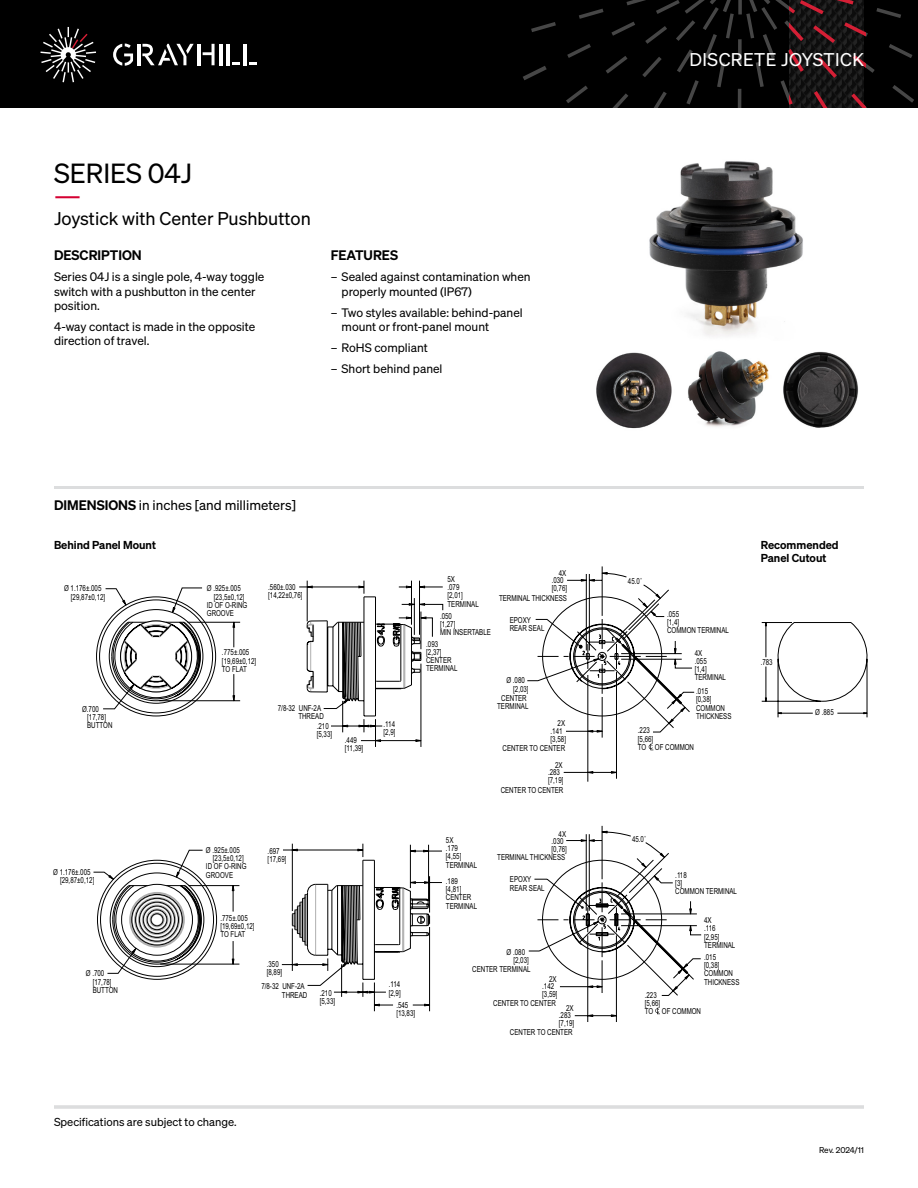
<style>
.page{position:relative;width:918px;height:1188px;background:#fff}
.page>*{position:absolute;margin:0;border:0;box-sizing:border-box;transform-origin:0 0}
.t1{font:27px "Sohne Buch";color:#000}
.t2{font:27px "Sohne Buch";color:#d50032}
.t3{font:18px "Sohne Buch";color:#000}
.t4{font:18px "Sohne Buch";letter-spacing:.025em;color:#fff}
.t5{font:13.5px "Sohne Buch";color:#000}
.t6{font:600 13.5px "Sohne";color:#000}
.t7{font:12px/14.2px "Sohne Buch";color:#000}
.t8{font:600 11.25px/13.5px "Sohne";color:#000}
.t9{font:11.25px "Sohne Buch";color:#000}
.t10{font:8.25px/8.2px "Arial";color:#000;scale:.75 1}
.t11{font:8.25px "Sohne Buch";letter-spacing:-.01em;color:#000}
.s1{font-family:"Sohne";font-weight:600}
</style>
<div class="page">
<div style="left:0;top:0;width:918px;height:108px;background:#000"></div>
<svg style="left:531px;top:22px;width:25px;height:10px"></svg>
<svg style="left:523px;top:66px;width:24px;height:14px"></svg>
<svg style="left:566px;top:0;width:348px;height:108px"></svg>
<svg style="left:113px;top:44px;width:20px;height:22px"></svg>
<svg style="left:203px;top:44px;width:12px;height:21px"></svg>
<svg style="left:249px;top:62px;width:8px;height:3px"></svg>
<hr style="left:227px;top:44px;width:3px;height:21px;background:#fff">
<hr style="left:219px;top:44px;width:3px;height:21px;background:#fff">
<hr style="left:197px;top:44px;width:3px;height:21px;background:#fff">
<hr style="left:137px;top:44px;width:3px;height:21px;background:#fff">
<hr style="left:244px;top:44px;width:3px;height:21px;background:#fff">
<svg style="left:232px;top:62px;width:8px;height:3px"></svg>
<svg style="left:142px;top:44px;width:52px;height:21px"></svg>
<svg style="left:40px;top:27px;width:56px;height:55px"></svg>
<hr style="left:54px;top:1106px;width:810px;height:2px;background:#dcddde">
<svg style="left:761px;top:622px;width:106px;height:96px"></svg>
<svg style="left:93px;top:566px;width:609px;height:456px"></svg>
<svg style="left:172px;top:607px;width:4px;height:6px"></svg>
<svg style="left:122px;top:599px;width:5px;height:7px"></svg>
<svg style="left:581px;top:579px;width:14px;height:3px"></svg>
<svg style="left:602px;top:572px;width:6px;height:3px"></svg>
<svg style="left:642px;top:593px;width:19px;height:23px"></svg>
<svg style="left:674px;top:648px;width:3px;height:17px"></svg>
<svg style="left:671px;top:693px;width:15px;height:19px"></svg>
<svg style="left:668px;top:718px;width:6px;height:6px"></svg>
<svg style="left:587px;top:771px;width:6px;height:3px"></svg>
<svg style="left:611px;top:771px;width:6px;height:3px"></svg>
<svg style="left:587px;top:730px;width:16px;height:3px"></svg>
<svg style="left:593px;top:658px;width:7px;height:4px"></svg>
<svg style="left:108px;top:875px;width:6px;height:5px"></svg>
<svg style="left:357px;top:991px;width:18px;height:3px"></svg>
<svg style="left:341px;top:991px;width:6px;height:3px"></svg>
<svg style="left:131px;top:948px;width:6px;height:6px"></svg>
<svg style="left:292px;top:963px;width:6px;height:3px"></svg>
<svg style="left:322px;top:963px;width:6px;height:3px"></svg>
<svg style="left:587px;top:1014px;width:6px;height:3px"></svg>
<svg style="left:611px;top:1014px;width:6px;height:3px"></svg>
<svg style="left:587px;top:985px;width:16px;height:3px"></svg>
<svg style="left:672px;top:986px;width:6px;height:6px"></svg>
<svg style="left:677px;top:963px;width:13px;height:17px"></svg>
<svg style="left:689px;top:925px;width:3px;height:6px"></svg>
<svg style="left:689px;top:908px;width:3px;height:7px"></svg>
<svg style="left:659px;top:852px;width:6px;height:6px"></svg>
<svg style="left:601px;top:831px;width:7px;height:3px"></svg>
<svg style="left:641px;top:862px;width:6px;height:6px"></svg>
<svg style="left:654px;top:875px;width:5px;height:6px"></svg>
<svg style="left:581px;top:839px;width:14px;height:3px"></svg>
<svg style="left:593px;top:921px;width:6px;height:4px"></svg>
<svg style="left:232px;top:958px;width:3px;height:7px"></svg>
<svg style="left:374px;top:1004px;width:6px;height:3px"></svg>
<svg style="left:424px;top:1004px;width:6px;height:3px"></svg>
<svg style="left:124px;top:620px;width:306px;height:290px"></svg>
<svg style="left:579px;top:645px;width:4px;height:4px"></svg>
<svg style="left:342px;top:962px;width:6px;height:5px"></svg>
<img style="left:649px;top:161px;width:154px;height:175px">
<hr style="left:54px;top:486px;width:810px;height:3px;background:#dcddde">
<img style="left:596px;top:352px;width:76px;height:77px">
<img style="left:688px;top:351px;width:81px;height:76px">
<img style="left:783px;top:351px;width:75px;height:77px">
<h1 class="t1" style="left:54px;top:156px;width:139px">SERIES 04J</h1>
<h1 class="t2" style="left:54px;top:180px;width:28px">—</h1>
<h2 class="t3" style="left:54px;top:207px;width:258px">Joystick with Center Pushbutton</h2>
<h3 class="t6" style="left:54px;top:247px;width:89px">DESCRIPTION</h3>
<h3 class="t7" style="left:54px;top:269px;width:212px">Series 04J is a single pole, 4-way toggle switch with a pushbutton in the center position.</h3>
<h3 class="t7" style="left:54px;top:319px;width:203px">4-way contact is made in the opposite direction of travel.</h3>
<h3 class="t6" style="left:331px;top:247px;width:69px">FEATURES</h3>
<h3 class="t7" style="left:342px;top:269px;width:191px;text-indent:-11px">– Sealed against contamination when properly mounted (IP67)</h3>
<h3 class="t7" style="left:342px;top:305px;width:183px;text-indent:-11px">– Two styles available: behind-panel mount or front-panel mount</h3>
<h3 class="t7" style="left:331px;top:340px;width:99px">– RoHS compliant</h3>
<h3 class="t7" style="left:331px;top:361px;width:113px">– Short behind panel</h3>
<h2 class="t4" style="left:690px;top:48px;width:176px">DISCRETE JOYSTICK</h2>
<h3 class="t5" style="left:54px;top:497px;width:243px"><span class="s1">DIMENSIONS</span> in inches [and millimeters]</h3>
<h3 class="t8" style="left:54px;top:537px;width:104px">Behind Panel Mount</h3>
<h3 class="t8" style="left:761px;top:537px;width:79px">Recommended<br>Panel Cutout</h3>
<p class="t10" style="left:71px;top:584px;width:47px;text-indent:-7px">Ø 1.176±.005 [29,87±0,12]</p>
<p class="t10" style="left:87px;top:705px;width:35px;text-indent:-5px">Ø.700 [17,78]<br>BUTTON</p>
<p class="t10" style="left:207px;top:584px;width:47px">Ø .925±.005</p>
<p class="t10" style="left:214px;top:593px;width:43px">[23,5±0,12]</p>
<p class="t10" style="left:207px;top:601px;width:56px">ID OF O-RING</p>
<p class="t10" style="left:207px;top:609px;width:38px">GROOVE</p>
<p class="t10" style="left:268px;top:583px;width:47px">.560±.030 [14,22±0,76]</p>
<p class="t10" style="left:222px;top:649px;width:47px">.775±.005 [19,69±0,12]<br>TO FLAT</p>
<p class="t10" style="left:298px;top:704px;width:35px;text-indent:-21px">7/8-32 UNF-2A<br>THREAD</p>
<p class="t10" style="left:317px;top:722px;width:22px">.210 [5,33]</p>
<p class="t10" style="left:345px;top:736px;width:26px">.449 [11,39]</p>
<p class="t10" style="left:384px;top:720px;width:18px">.114 [2,9]</p>
<p class="t10" style="left:559px;top:569px;width:12px">4X</p>
<p class="t10" style="left:447px;top:575px;width:43px">5X<br>.079<br>[2,01]<br>TERMINAL</p>
<p class="t10" style="left:440px;top:612px;width:69px">.050<br>[1,27]<br>MIN INSERTABLE</p>
<p class="t10" style="left:426px;top:640px;width:43px">.093<br>[2,37]<br>CENTER<br>TERMINAL</p>
<p class="t10" style="left:552px;top:576px;width:22px">.030 [0,76]</p>
<p class="t10" style="left:499px;top:594px;width:92px">TERMINAL THICKNESS</p>
<p class="t10" style="left:628px;top:577px;width:20px">45.0˚</p>
<p class="t10" style="left:510px;top:616px;width:48px">EPOXY<br>REAR SEAL</p>
<p class="t10" style="left:667px;top:610px;width:84px">.055<br>[1,4]<br>COMMON TERMINAL</p>
<p class="t10" style="left:695px;top:649px;width:43px">4X<br>.055<br>[1,4]<br>TERMINAL</p>
<p class="t10" style="left:696px;top:687px;width:49px">.015<br>[0,38]<br>COMMON<br>THICKNESS</p>
<p class="t10" style="left:513px;top:676px;width:22px;text-indent:-7px">Ø .080 [2,03]</p>
<p class="t10" style="left:497px;top:694px;width:43px;text-align:center">CENTER<br>TERMINAL</p>
<p class="t10" style="left:558px;top:719px;width:12px">2X</p>
<p class="t10" style="left:638px;top:726px;width:77px">.223<br>[5,66]<br>TO OF COMMON</p>
<p class="t10" style="left:551px;top:727px;width:22px">.141 [3,58]</p>
<p class="t10" style="left:503px;top:744px;width:85px">CENTER TO CENTER</p>
<p class="t10" style="left:761px;top:658px;width:18px">.783</p>
<p class="t10" style="left:555px;top:761px;width:12px">2X</p>
<p class="t10" style="left:548px;top:768px;width:22px">.283 [7,19]</p>
<p class="t10" style="left:501px;top:786px;width:85px">CENTER TO CENTER</p>
<p class="t10" style="left:60px;top:868px;width:47px;text-indent:-7px">Ø 1.176±.005 [29,87±0,12]</p>
<p class="t10" style="left:93px;top:969px;width:35px;text-indent:-7px">Ø .700 [17,78]<br>BUTTON</p>
<p class="t10" style="left:206px;top:846px;width:47px">Ø .925±.005</p>
<p class="t10" style="left:213px;top:854px;width:43px">[23,5±0,12]</p>
<p class="t10" style="left:206px;top:862px;width:56px">ID OF O-RING</p>
<p class="t10" style="left:206px;top:871px;width:38px">GROOVE</p>
<p class="t10" style="left:268px;top:847px;width:27px">.697 [17,69]</p>
<p class="t10" style="left:220px;top:914px;width:47px">.775±.005 [19,69±0,12]<br>TO FLAT</p>
<p class="t10" style="left:267px;top:960px;width:22px">.350 [8,89]</p>
<p class="t10" style="left:282px;top:982px;width:35px;text-indent:-21px">7/8-32 UNF-2A<br>THREAD</p>
<p class="t10" style="left:389px;top:980px;width:17px">.114</p>
<p class="t10" style="left:320px;top:989px;width:18px">.210</p>
<p class="t10" style="left:389px;top:989px;width:18px">[2,9]</p>
<p class="t10" style="left:320px;top:997px;width:22px">[5,33]</p>
<p class="t10" style="left:396px;top:1001px;width:27px">.545 [13,83]</p>
<p class="t10" style="left:559px;top:830px;width:12px">4X</p>
<p class="t10" style="left:632px;top:835px;width:20px">45.0˚</p>
<p class="t10" style="left:446px;top:836px;width:43px">5X<br>.179<br>[4,55]<br>TERMINAL</p>
<p class="t10" style="left:446px;top:877px;width:43px">.189<br>[4,81]<br>CENTER<br>TERMINAL</p>
<p class="t10" style="left:552px;top:837px;width:18px">.030</p>
<p class="t10" style="left:552px;top:845px;width:22px">[0,76]</p>
<p class="t10" style="left:497px;top:853px;width:92px">TERMINAL THICKNESS</p>
<p class="t10" style="left:510px;top:875px;width:48px">EPOXY<br>REAR SEAL</p>
<p class="t10" style="left:675px;top:871px;width:84px">.118<br>[3]<br>COMMON TERMINAL</p>
<p class="t10" style="left:704px;top:916px;width:43px">4X<br>.116<br>[2,95]<br>TERMINAL</p>
<p class="t10" style="left:704px;top:953px;width:49px">.015<br>[0,38]<br>COMMON<br>THICKNESS</p>
<p class="t10" style="left:507px;top:948px;width:26px">Ø .080</p>
<p class="t10" style="left:513px;top:956px;width:22px">[2,03]</p>
<p class="t10" style="left:472px;top:965px;width:79px">CENTER TERMINAL</p>
<p class="t10" style="left:549px;top:975px;width:12px">2X</p>
<p class="t10" style="left:542px;top:982px;width:22px">.142 [3,59]</p>
<p class="t10" style="left:493px;top:1000px;width:85px">CENTER TO CENTER</p>
<p class="t10" style="left:645px;top:991px;width:77px">.223<br>[5,66]<br>TO OF COMMON</p>
<p class="t10" style="left:566px;top:1004px;width:12px">2X</p>
<p class="t10" style="left:559px;top:1011px;width:22px">.283 [7,19]</p>
<p class="t10" style="left:510px;top:1028px;width:85px">CENTER TO CENTER</p>
<h3 class="t9" style="left:54px;top:1115px;width:184px">Specifications are subject to change.</h3>
<p class="t10" style="left:815px;top:708px;width:26px">Ø .885</p>
<p class="t11" style="left:819px;top:1145px;width:46px">Rev. 2024/11</p>
</div>
